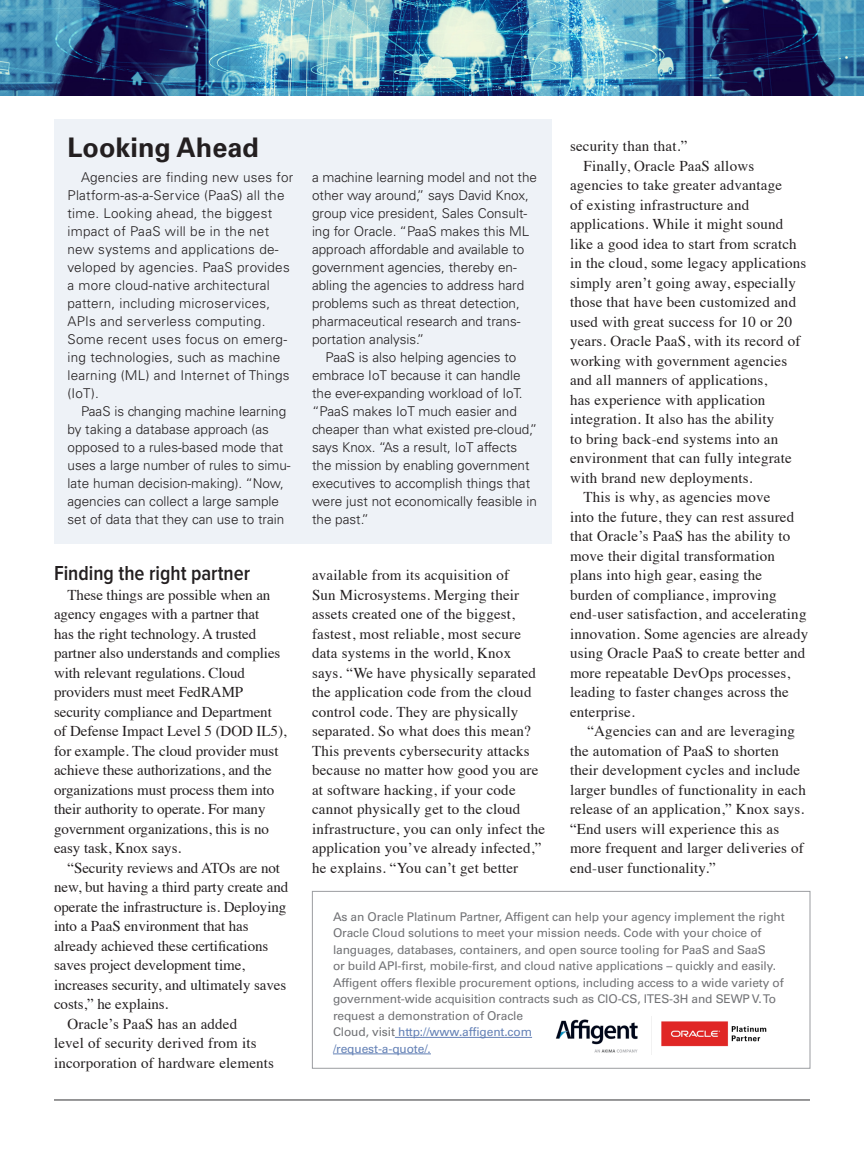
<style>
.page{position:relative;width:864px;height:1161px;background:#fff}
.page>*{position:absolute;margin:0;border:0;box-sizing:border-box;transform-origin:0 0}
.t1{font:700 27px "Univers LT Std";color:#231f20}
.subhead{font:600 21px "Proxima Nova Cond";color:#231f20}
.Body_indent{font:15px/19.5px "Times";letter-spacing:.015em;color:#231f20}
.Body_indent-2{font:15px/19.5px "Times";letter-spacing:-.005em;color:#231f20}
.t2{font:300 13.5px/18px "Univers LT Std";color:#231f20}
.t3{font:300 13.5px/18px "Univers LT Std";letter-spacing:.02em;color:#231f20}
.Body_indent-3{font:12px/16.5px "Univers LT Std";letter-spacing:-.01em;color:#717275}
.s1{color:#6481b6}
</style>
<div class="page">
<div style="left:54px;top:119px;width:498px;height:425px;background:#eef2f7"></div>
<hr style="left:54px;top:1100px;width:756px;height:1px;background:#313133">
<img style="left:0;top:0;width:864px;height:96px">
<hr style="left:395px;top:1037px;width:137px;height:1px;background:#6481b6">
<hr style="left:333px;top:1054px;width:98px;height:1px;background:#6481b6">
<div style="left:312px;top:891px;width:498px;height:178px;border:1px solid #9b9da0"></div>
<img style="left:555px;top:1016px;width:212px;height:38px">
<p class="t1" style="left:68px;top:131px;width:193px">Looking Ahead</p>
<p class="t3" style="left:68px;top:169px;width:227px;text-indent:14px">Agencies are finding new uses for<br>Platform-as-a-Service (PaaS) all the time. Looking ahead, the biggest impact of PaaS will be in the net new systems and applications de&shy;veloped by agencies. PaaS provides a more cloud-native architectural pattern, including microservices,<br>APIs and serverless computing.<br>Some recent uses focus on emerg&shy;ing technologies, such as machine learning (ML) and Internet of Things (IoT).</p>
<p class="t2" style="left:68px;top:403px;width:225px;text-indent:14px">PaaS is changing machine learning by taking a database approach (as opposed to a rules-based mode that uses a large number of rules to simu&shy;late human decision-making). “Now, agencies can collect a large sample set of data that they can use to train</p>
<p class="subhead" style="left:54px;top:564px;width:198px">Finding the right partner</p>
<p class="Body_indent-2" style="left:54px;top:584px;width:234px;text-indent:14px">These things are possible when an agency engages with a partner that<br>has the right technology. A trusted partner also understands and complies with relevant regulations. Cloud providers must meet FedRAMP security compliance and Department of Defense Impact Level 5 (DOD IL5), for example. The cloud provider must achieve these authorizations, and the organizations must process them into their authority to operate. For many government organizations, this is no easy task, Knox says.</p>
<p class="Body_indent-2" style="left:54px;top:857px;width:236px;text-indent:14px">“Security reviews and ATOs are not new, but having a third party create and operate the infrastructure is. Deploying into a PaaS environment that has already achieved these certifications saves project development time, increases security, and ultimately saves costs,” he explains.</p>
<p class="Body_indent" style="left:54px;top:1013px;width:222px;text-indent:14px">Oracle’s PaaS has an added<br>level of security derived from its incorporation of hardware elements</p>
<p class="Body_indent" style="left:570px;top:135px;width:119px">security than that.”</p>
<p class="Body_indent" style="left:570px;top:155px;width:238px;text-indent:14px">Finally, Oracle PaaS allows agencies to take greater advantage<br>of existing infrastructure and applications. While it might sound like a good idea to start from scratch in the cloud, some legacy applications simply aren’t going away, especially those that have been customized and used with great success for 10 or 20 years. Oracle PaaS, with its record of working with government agencies and all manners of applications,<br>has experience with application integration. It also has the ability<br>to bring back-end systems into an environment that can fully integrate with brand new deployments.</p>
<p class="Body_indent" style="left:570px;top:486px;width:240px;text-indent:14px">This is why, as agencies move<br>into the future, they can rest assured that Oracle’s PaaS has the ability to move their digital transformation plans into high gear, easing the burden of compliance, improving end-user satisfaction, and accelerating innovation. Some agencies are already using Oracle PaaS to create better and more repeatable DevOps processes, leading to faster changes across the enterprise.</p>
<p class="Body_indent" style="left:570px;top:720px;width:237px;text-indent:17px">“Agencies can and are leveraging the automation of PaaS to shorten their development cycles and include larger bundles of functionality in each release of an application,” Knox says. “End users will experience this as more frequent and larger deliveries of end-user functionality.”</p>
<p class="Body_indent-3" style="left:333px;top:908px;width:453px">As an Oracle Platinum Partner, Affigent can help your agency implement the right Oracle Cloud solutions to meet your mission needs. Code with your choice of languages, databases, containers, and open source tooling for PaaS and SaaS<br>or build API-first, mobile-first, and cloud native applications – quickly and easily.<br>Affigent offers flexible procurement options, including access to a wide variety of government-wide acquisition contracts such as CIO-CS, ITES-3H and SEWP V. To request a demonstration of Oracle<br>Cloud, visit <span class="s1">http://www.affigent.com<br>/request-a-quote/.</span></p>
<p class="t2" style="left:312px;top:169px;width:227px">a machine learning model and not the other way around,” says David Knox, group vice president, Sales Consult&shy;ing for Oracle. “PaaS makes this ML approach affordable and available to government agencies, thereby en&shy;abling the agencies to address hard problems such as threat detection, pharmaceutical research and trans&shy;portation analysis.”</p>
<p class="t2" style="left:312px;top:349px;width:227px;text-indent:14px">PaaS is also helping agencies to embrace IoT because it can handle the ever-expanding workload of IoT. “PaaS makes IoT much easier and cheaper than what existed pre-cloud,” says Knox. “As a result, IoT affects the mission by enabling government executives to accomplish things that were just not economically feasible in the past.”</p>
<p class="Body_indent" style="left:312px;top:564px;width:235px">available from its acquisition of<br>Sun Microsystems. Merging their assets created one of the biggest, fastest, most reliable, most secure data systems in the world, Knox says. “We have physically separated the application code from the cloud control code. They are physically separated. So what does this mean?<br>This prevents cybersecurity attacks because no matter how good you are at software hacking, if your code cannot physically get to the cloud infrastructure, you can only infect the application you’ve already infected,” he explains. “You can’t get better</p>
</div>
